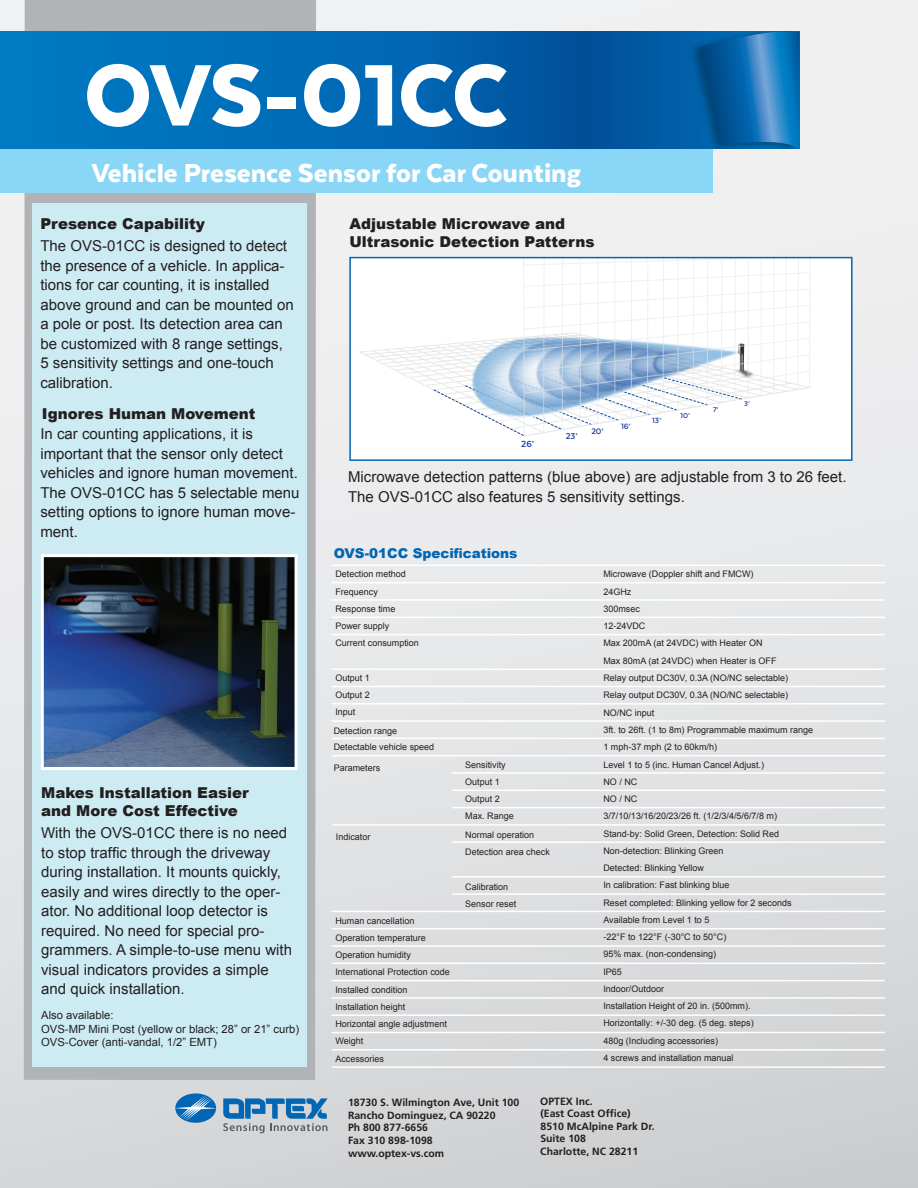
<style>
.page{position:relative;width:918px;height:1188px;background:#fff}
.page>*{position:absolute;margin:0;border:0;box-sizing:border-box;transform-origin:0 0}
.t1{font:900 100.5px "Texta";letter-spacing:-.01em;color:#fff}
.t2{font:900 30px "Texta";color:#fff}
.t3{font:15px/19.5px "Arial";color:#231f20}
.t4{font:900 15px/18px "Arial";color:#231f20}
.t5{font:900 13.5px "Arial";color:#0166b3}
.t6{font:11.25px/13.5px "Arial";color:#231f20}
.t7{font:700 10.5px/12.6px "Frutiger";color:#231f20}
.t8{font:700 10.2px "Texta";color:#223f99}
.t9{font:700 9.75px "Texta";color:#223f99}
.t10{font:700 9.15px "Texta";color:#223f99}
.t11{font:9px/17.2px "Arial";color:#231f20}
.t12{font:700 8.85px "Texta";color:#223f99}
.t13{font:700 8.7px "Texta";color:#223f99}
.t14{font:700 8.1px "Texta";color:#223f99}
.t15{font:700 7.95px "Texta";color:#223f99}
.t16{font:700 7.65px "Texta";color:#223f99}
</style>
<div class="page">
<div style="left:0;top:0;width:918px;height:1188px;background:linear-gradient(to bottom,#f6f6f7,#d5d6d8)"></div>
<div style="left:24px;top:0;width:292px;height:1080px;background:#b2b3b7"></div>
<div style="left:0;top:136px;width:713px;height:57px;background:#89d6f7"></div>
<svg style="left:0;top:32px;width:684px;height:117px;background:#0067b1"></svg>
<img style="left:684px;top:32px;width:16px;height:117px">
<svg style="left:700px;top:32px;width:100px;height:117px;background:#146dae"></svg>
<hr style="left:332px;top:582px;width:553px;height:1px;background:#fff">
<hr style="left:332px;top:599px;width:553px;height:2px;background:#fff">
<hr style="left:332px;top:617px;width:553px;height:1px;background:#fff">
<hr style="left:332px;top:634px;width:553px;height:1px;background:#fff">
<hr style="left:332px;top:668px;width:553px;height:2px;background:#fff">
<hr style="left:332px;top:686px;width:553px;height:1px;background:#fff">
<hr style="left:332px;top:703px;width:553px;height:2px;background:#fff">
<hr style="left:332px;top:720px;width:553px;height:2px;background:#fff">
<hr style="left:332px;top:738px;width:553px;height:1px;background:#fff">
<hr style="left:452px;top:790px;width:433px;height:1px;background:#fff">
<hr style="left:452px;top:772px;width:433px;height:2px;background:#fff">
<hr style="left:452px;top:807px;width:433px;height:1px;background:#fff">
<hr style="left:452px;top:841px;width:433px;height:2px;background:#fff">
<hr style="left:452px;top:876px;width:433px;height:2px;background:#fff">
<hr style="left:333px;top:824px;width:552px;height:2px;background:#fff">
<hr style="left:452px;top:893px;width:433px;height:2px;background:#fff">
<hr style="left:332px;top:963px;width:553px;height:1px;background:#fff">
<hr style="left:332px;top:928px;width:553px;height:1px;background:#fff">
<hr style="left:332px;top:945px;width:553px;height:2px;background:#fff">
<hr style="left:332px;top:980px;width:553px;height:1px;background:#fff">
<hr style="left:332px;top:997px;width:553px;height:2px;background:#fff">
<hr style="left:332px;top:911px;width:553px;height:1px;background:#fff">
<hr style="left:332px;top:1014px;width:553px;height:2px;background:#fff">
<hr style="left:332px;top:1032px;width:553px;height:1px;background:#fff">
<hr style="left:332px;top:1049px;width:553px;height:2px;background:#fff">
<hr style="left:332px;top:1066px;width:553px;height:2px;background:#fff">
<svg style="left:175px;top:1093px;width:41px;height:30px"></svg>
<svg style="left:176px;top:1096px;width:40px;height:25px"></svg>
<svg style="left:223px;top:1098px;width:105px;height:35px;background:#7da3c1"></svg>
<hr style="left:332px;top:565px;width:553px;height:1px;background:#fff">
<div style="left:32px;top:203px;width:275px;height:863px;background:#cdebf3"></div>
<div style="left:350px;top:258px;width:502px;height:202px;background:#fff"></div>
<svg style="left:364px;top:260px;width:447px;height:177px"></svg>
<div style="left:349px;top:257px;width:504px;height:204px;border:2px solid #0166b3"></div>
<img style="left:45px;top:558px;width:249px;height:208px">
<div style="left:41px;top:554px;width:257px;height:216px;border:3px solid #fff"></div>
<hr style="left:332px;top:755px;width:553px;height:1px;background:#fff">
<h1 class="t1" style="left:84px;top:43px;width:425px">OVS-01CC</h1>
<h2 class="t2" style="left:92px;top:157px;width:491px">Vehicle Presence Sensor for Car Counting</h2>
<h3 class="t4" style="left:40px;top:214px;width:166px">Presence Capability</h3>
<p class="t3" style="left:40px;top:236px;width:255px">The OVS-01CC is designed to detect the presence of a vehicle. In applica&shy;tions for car counting, it is installed above ground and can be mounted on a pole or post. Its detection area can be customized with 8 range settings, 5 sensitivity settings and one-touch calibration.</p>
<h3 class="t4" style="left:42px;top:404px;width:215px">Ignores Human Movement</h3>
<h3 class="t3" style="left:40px;top:424px;width:261px">In car counting applications, it is important that the sensor only detect vehicles and ignore human movement.<br>The OVS-01CC has 5 selectable menu setting options to ignore human move&shy;ment.</h3>
<h3 class="t4" style="left:41px;top:783px;width:209px">Makes Installation Easier and More Cost Effective</h3>
<p class="t3" style="left:41px;top:824px;width:252px">With the OVS-01CC there is no need to stop traffic through the driveway during installation. It mounts quickly, easily and wires directly to the oper&shy;ator. No additional loop detector is required. No need for special pro&shy;grammers. A simple-to-use menu with visual indicators provides a simple and quick installation.</p>
<p class="t6" style="left:41px;top:1009px;width:259px">Also available:<br>OVS-MP Mini Post (yellow or black; 28” or 21” curb)<br>OVS-Cover (anti-vandal, 1/2” EMT)</p>
<h3 class="t4" style="left:349px;top:214px;width:247px">Adjustable Microwave and<br>Ultrasonic Detection Patterns</h3>
<p class="t8" style="left:521px;top:439px;width:14px">26’</p>
<p class="t9" style="left:566px;top:431px;width:13px">23’</p>
<p class="t10" style="left:591px;top:427px;width:14px">20’</p>
<p class="t12" style="left:621px;top:422px;width:11px">16’</p>
<p class="t13" style="left:652px;top:416px;width:11px">13’</p>
<p class="t14" style="left:681px;top:411px;width:11px">10’</p>
<p class="t15" style="left:713px;top:406px;width:7px">7’</p>
<p class="t16" style="left:744px;top:400px;width:7px">3’</p>
<h3 class="t3" style="left:348px;top:468px;width:500px">Microwave detection patterns (blue above) are adjustable from 3 to 26 feet.<br>The OVS-01CC also features 5 sensitivity settings.</h3>
<h3 class="t5" style="left:334px;top:543px;width:185px">OVS-01CC Specifications</h3>
<p class="t11" style="left:603px;top:566px;width:211px">Microwave (Doppler shift and FMCW)<br>24GHz<br>300msec<br>12-24VDC<br>Max 200mA (at 24VDC) with Heater ON<br>Max 80mA (at 24VDC) when Heater is OFF<br>Relay output DC30V, 0.3A (NO/NC selectable)<br>Relay output DC30V, 0.3A (NO/NC selectable)<br>NO/NC input<br>3ft. to 26ft. (1 to 8m) Programmable maximum range<br>1 mph-37 mph (2 to 60km/h)<br>Level 1 to 5 (inc. Human Cancel Adjust.)<br>NO / NC<br>NO / NC<br>3/7/10/13/16/20/23/26 ft. (1/2/3/4/5/6/7/8 m)<br>Stand-by: Solid Green, Detection: Solid Red<br>Non-detection: Blinking Green<br>Detected: Blinking Yellow<br>In calibration: Fast blinking blue<br>Reset completed: Blinking yellow for 2 seconds<br>Available from Level 1 to 5<br>-22°F to 122°F (-30°C to 50°C)<br>95% max. (non-condensing)<br>IP65<br>Indoor/Outdoor<br>Installation Height of 20 in. (500mm).<br>Horizontally: +/-30 deg. (5 deg. steps)<br>480g (Including accessories)<br>4 screws and installation manual</p>
<p class="t7" style="left:540px;top:1094px;width:116px">OPTEX Inc.<br>(East Coast Office)<br>8510 McAlpine Park Dr.<br>Suite 108<br>Charlotte, NC 28211</p>
<p class="t11" style="left:335px;top:566px;width:85px">Detection method<br>Frequency<br>Response time<br>Power supply<br>Current consumption</p>
<p class="t11" style="left:335px;top:669px;width:36px;text-align:justify">Output 1<br>Output 2<br>Input</p>
<p class="t11" style="left:334px;top:723px;width:102px;line-height:16.5px">Detection range<br>Detectable vehicle speed</p>
<p class="t11" style="left:334px;top:759px;width:48px">Parameters</p>
<p class="t11" style="left:465px;top:756px;width:50px">Sensitivity<br>Output 1<br>Output 2<br>Max. Range</p>
<p class="t11" style="left:465px;top:826px;width:86px">Normal operation<br>Detection area check</p>
<p class="t11" style="left:465px;top:878px;width:53px">Calibration<br>Sensor reset</p>
<p class="t11" style="left:336px;top:828px;width:36px">Indicator</p>
<p class="t11" style="left:335px;top:912px;width:116px">Human cancellation<br>Operation temperature<br>Operation humidity<br>International Protection code<br>Installed condition<br>Installation height<br>Horizontal angle adjustment<br>Weight<br>Accessories</p>
<p class="t7" style="left:348px;top:1096px;width:173px">18730 S. Wilmington Ave, Unit 100<br>Rancho Dominguez, CA 90220<br>Ph 800 877-6656<br>Fax 310 898-1098 www.optex-vs.com</p>
</div>
